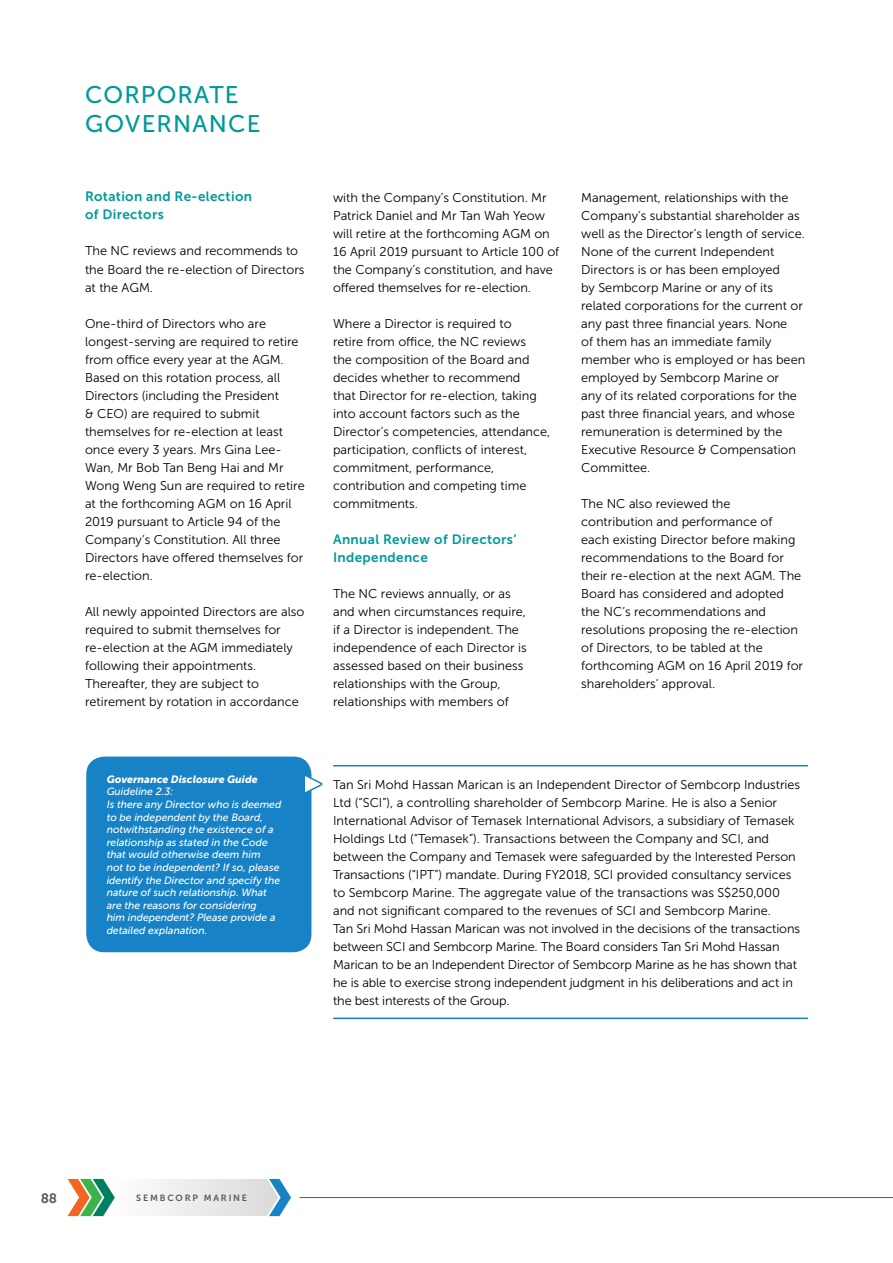
<style>
.page{position:relative;width:893px;height:1263px;background:#fff}
.page>*{position:absolute;margin:0;border:0;box-sizing:border-box;transform-origin:0 0}
.t1{font:24px/28.8px "Museo Sans 500";letter-spacing:.05em;color:#009a97}
.t2{font:13.5px/18px "Museo Sans 700";letter-spacing:.025em;color:#009a97}
.t3{font:13.5px "Museo Sans 700";color:#58595b}
.t4{font:12.75px/18px "Museo Sans 300";color:#000}
.t5{font:italic 10.5px/12.6px "Museo Sans 500";color:#fff}
.t6{font:italic 10.5px "Museo Sans 900";color:#fff}
.t7{font:9px "Museo Sans 700";letter-spacing:.2em;color:#58595b}
</style>
<div class="page">
<div style="left:86px;top:756px;width:225px;height:196px;background:#1782c5;border-radius:18px"></div>
<svg style="left:305px;top:773px;width:18px;height:22px"></svg>
<hr style="left:333px;top:1017px;width:475px;height:2px;background:#1782c5">
<hr style="left:333px;top:765px;width:475px;height:1px;background:#1782c5">
<hr style="left:300px;top:1197px;width:593px;height:1px;background:#58595b">
<svg style="left:68px;top:1179px;width:223px;height:37px"></svg>
<h1 class="t1" style="left:85px;top:80px;width:177px">CORPORATE<br>GOVERNANCE</h1>
<p class="t2" style="left:85px;top:188px;width:168px">Rotation and Re-election of Directors</p>
<p class="t4" style="left:85px;top:242px;width:221px">The NC reviews and recommends to the Board the re-election of Directors at the AGM.</p>
<p class="t4" style="left:85px;top:314px;width:221px">One-third of Directors who are longest-serving are required to retire from office every year at the AGM.<br>Based on this rotation process, all<br>Directors (including the President<br>&amp; CEO) are required to submit themselves for re-election at least once every 3 years. Mrs Gina Lee-<br>Wan, Mr Bob Tan Beng Hai and Mr<br>Wong Weng Sun are required to retire at the forthcoming AGM on 16 April<br>2019 pursuant to Article 94 of the<br>Company’s Constitution. All three<br>Directors have offered themselves for re-election.</p>
<p class="t4" style="left:85px;top:602px;width:221px">All newly appointed Directors are also required to submit themselves for re-election at the AGM immediately following their appointments.<br>Thereafter, they are subject to retirement by rotation in accordance</p>
<p class="t6" style="left:107px;top:773px;width:152px">Governance Disclosure Guide</p>
<p class="t5" style="left:107px;top:785px;width:176px">Guideline 2.3:<br>Is there any Director who is deemed to be independent by the Board, notwithstanding the existence of a relationship as stated in the Code that would otherwise deem him<br>not to be independent? If so, please identify the Director and specify the nature of such relationship. What are the reasons for considering<br>him independent? Please provide a detailed explanation.</p>
<p class="t4" style="left:333px;top:188px;width:228px">with the Company’s Constitution. Mr Patrick Daniel and Mr Tan Wah Yeow will retire at the forthcoming AGM on 16 April 2019 pursuant to Article 100 of the Company’s constitution, and have offered themselves for re-election.</p>
<p class="t4" style="left:333px;top:314px;width:219px">Where a Director is required to<br>retire from office, the NC reviews<br>the composition of the Board and decides whether to recommend<br>that Director for re-election, taking into account factors such as the<br>Director’s competencies, attendance, participation, conflicts of interest, commitment, performance, contribution and competing time commitments.</p>
<p class="t2" style="left:333px;top:530px;width:185px">Annual Review of Directors’<br>Independence</p>
<p class="t4" style="left:333px;top:584px;width:195px">The NC reviews annually, or as and when circumstances require, if a Director is independent. The independence of each Director is assessed based on their business relationships with the Group, relationships with members of</p>
<p class="t4" style="left:581px;top:188px;width:226px">Management, relationships with the Company’s substantial shareholder as well as the Director’s length of service.<br>None of the current Independent Directors is or has been employed<br>by Sembcorp Marine or any of its related corporations for the current or any past three financial years. None<br>of them has an immediate family member who is employed or has been employed by Sembcorp Marine or<br>any of its related corporations for the past three financial years, and whose remuneration is determined by the Executive Resource &amp; Compensation Committee.</p>
<p class="t4" style="left:581px;top:494px;width:224px">The NC also reviewed the contribution and performance of each existing Director before making recommendations to the Board for their re-election at the next AGM. The<br>Board has considered and adopted the NC’s recommendations and resolutions proposing the re-election of Directors, to be tabled at the forthcoming AGM on 16 April 2019 for shareholders’ approval.</p>
<p class="t4" style="left:333px;top:776px;width:469px">Tan Sri Mohd Hassan Marican is an Independent Director of Sembcorp Industries Ltd (“SCI”), a controlling shareholder of Sembcorp Marine. He is also a Senior International Advisor of Temasek International Advisors, a subsidiary of Temasek Holdings Ltd (“Temasek”). Transactions between the Company and SCI, and between the Company and Temasek were safeguarded by the Interested Person Transactions (“IPT”) mandate. During FY2018, SCI provided consultancy services to Sembcorp Marine. The aggregate value of the transactions was S$250,000 and not significant compared to the revenues of SCI and Sembcorp Marine.<br>Tan Sri Mohd Hassan Marican was not involved in the decisions of the transactions between SCI and Sembcorp Marine. The Board considers Tan Sri Mohd Hassan Marican to be an Independent Director of Sembcorp Marine as he has shown that he is able to exercise strong independent judgment in his deliberations and act in the best interests of the Group.</p>
<p class="t3" style="left:41px;top:1190px;width:18px">88</p>
<p class="t7" style="left:136px;top:1193px;width:112px">SEMBCORP MARINE</p>
</div>
